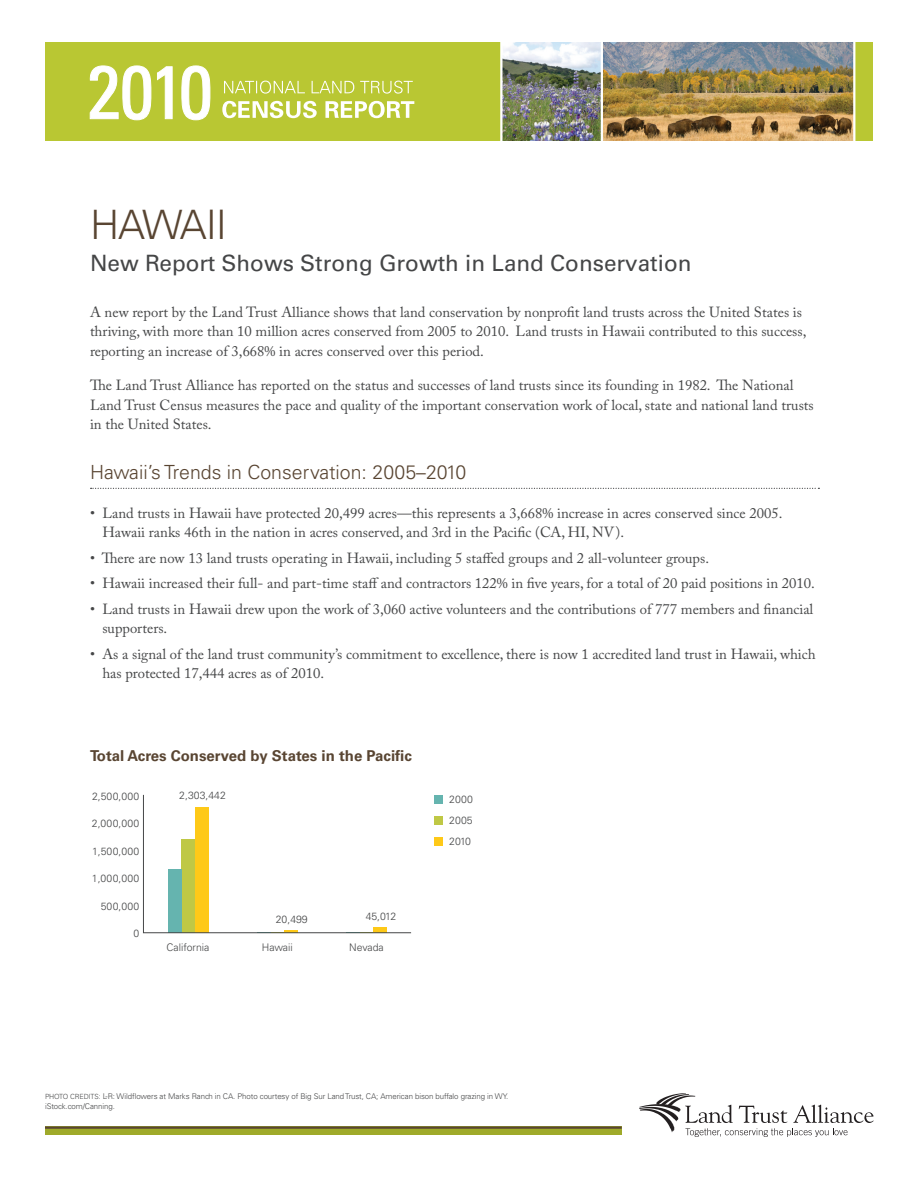
<style>
.page{position:relative;width:918px;height:1188px;background:#fff}
.page>*{position:absolute;margin:0;border:0;box-sizing:border-box;transform-origin:0 0}
.t1{font:300 40.5px "Univers";letter-spacing:-.03em;color:#594532}
.t2{font:22.5px "Univers";color:#454647}
.t3{font:300 19.5px "Univers";color:#594532}
.t4{font:700 15px "Univers";color:#594532}
.t5{font:14.7px/19.5px "Adobe Caslon Pro";color:#454647}
.t6{font:300 10.5px/20.9px "Univers";color:#454647;text-align:justify}
.t7{font:300 7.8px/10.2px "Univers";letter-spacing:-.01em;color:#454647}
.s1{font-size:7.2px}
</style>
<div class="page">
<div style="left:45px;top:42px;width:828px;height:99px;background:#b9c733"></div>
<svg style="left:91px;top:488px;width:728px;height:1px"></svg>
<div style="left:434px;top:795px;width:9px;height:9px;background:#65b4af"></div>
<div style="left:434px;top:816px;width:9px;height:9px;background:#bfc845"></div>
<div style="left:434px;top:837px;width:9px;height:9px;background:#fec918"></div>
<svg style="left:143px;top:794px;width:269px;height:139px"></svg>
<svg style="left:90px;top:65px;width:120px;height:55px"></svg>
<svg style="left:222px;top:101px;width:192px;height:17px"></svg>
<svg style="left:224px;top:81px;width:189px;height:13px"></svg>
<svg style="left:639px;top:1093px;width:235px;height:44px"></svg>
<div style="left:45px;top:1126px;width:577px;height:10px;background:#9faa2a"></div>
<hr style="left:45px;top:1126px;width:577px;height:3px;background:#594532">
<img style="left:603px;top:42px;width:250px;height:99px">
<img style="left:502px;top:42px;width:99px;height:99px">
<hr style="left:601px;top:40px;width:2px;height:105px;background:#fff">
<hr style="left:500px;top:40px;width:2px;height:105px;background:#fff">
<hr style="left:853px;top:40px;width:2px;height:105px;background:#fff">
<p class="t1" style="left:90px;top:200px;width:138px">HAWAII</p>
<p class="t2" style="left:90px;top:249px;width:603px">New Report Shows Strong Growth in Land Conservation</p>
<p class="t5" style="left:90px;top:302px;width:718px">A new report by the Land Trust Alliance shows that land conservation by nonprofit land trusts across the United States is thriving, with more than 10 million acres conserved from 2005 to 2010. Land trusts in Hawaii contributed to this success, reporting an increase of 3,668% in acres conserved over this period.</p>
<p class="t5" style="left:90px;top:375px;width:725px">The Land Trust Alliance has reported on the status and successes of land trusts since its founding in 1982. The National<br>Land Trust Census measures the pace and quality of the important conservation work of local, state and national land trusts in the United States.</p>
<p class="t3" style="left:90px;top:460px;width:378px">Hawaii’s Trends in Conservation: 2005–2010</p>
<p class="t5" style="left:102px;top:503px;width:682px;text-indent:-12px">• Land trusts in Hawaii have protected 20,499 acres—this represents a 3,668% increase in acres conserved since 2005.<br>Hawaii ranks 46th in the nation in acres conserved, and 3rd in the Pacific (CA, HI, NV).</p>
<p class="t5" style="left:90px;top:548px;width:621px">• There are now 13 land trusts operating in Hawaii, including 5 staffed groups and 2 all-volunteer groups.</p>
<p class="t5" style="left:90px;top:573px;width:726px">• Hawaii increased their full- and part-time staff and contractors 122% in five years, for a total of 20 paid positions in 2010.</p>
<p class="t5" style="left:102px;top:599px;width:712px;text-indent:-12px">• Land trusts in Hawaii drew upon the work of 3,060 active volunteers and the contributions of 777 members and financial supporters.</p>
<p class="t5" style="left:102px;top:644px;width:715px;text-indent:-12px">• As a signal of the land trust community’s commitment to excellence, there is now 1 accredited land trust in Hawaii, which has protected 17,444 acres as of 2010.</p>
<p class="t4" style="left:90px;top:747px;width:323px">Total Acres Conserved by States in the Pacific</p>
<p class="t6" style="left:92px;top:785px;width:49px">2,500,000</p>
<p class="t6" style="left:92px;top:813px;width:49px">2,000,000</p>
<p class="t6" style="left:92px;top:840px;width:49px">1,500,000</p>
<p class="t6" style="left:92px;top:868px;width:49px">1,000,000</p>
<p class="t6" style="left:101px;top:896px;width:40px">500,000</p>
<p class="t6" style="left:133px;top:923px;width:7px">0</p>
<p class="t6" style="left:179px;top:785px;width:48px">2,303,442</p>
<p class="t6" style="left:276px;top:908px;width:34px">20,499</p>
<p class="t6" style="left:366px;top:906px;width:32px">45,012</p>
<p class="t6" style="left:167px;top:937px;width:44px">California</p>
<p class="t6" style="left:262px;top:937px;width:32px">Hawaii</p>
<p class="t6" style="left:349px;top:937px;width:36px">Nevada</p>
<p class="t6" style="left:449px;top:789px;width:25px">2000<br>2005<br>2010</p>
<p class="t7" style="left:45px;top:1092px;width:465px"><span class="s1">PHOTO CREDITS:</span> L-R: Wildflowers at Marks Ranch in CA. Photo courtesy of Big Sur Land Trust, CA; American bison buffalo grazing in WY. iStock.com/Canning.</p>
</div>
